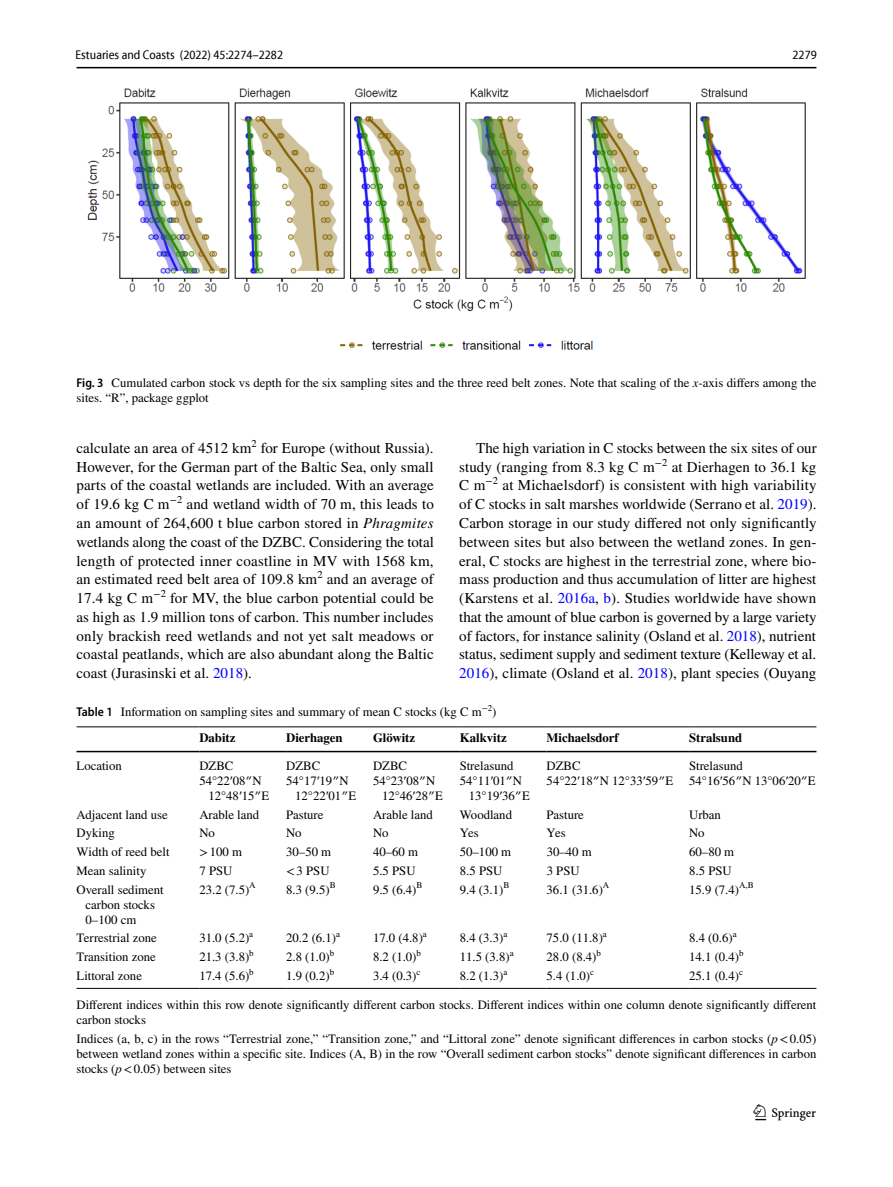
<style>
.page{position:relative;width:893px;height:1187px;background:#fff}
.page>*{position:absolute;margin:0;border:0;box-sizing:border-box;transform-origin:0 0}
.t1{font:22.5px "Springnew Regular 3";color:#000}
.t2{font:15px/18.8px "STIX";letter-spacing:.005em;color:#000;text-align:justify}
.t3{font:12.75px/15px "STIX";color:#000}
.t4{font:700 12.75px "STIX";color:#000}
.t5{font:semi-condensed 12.75px "Myriad Pro Unic";color:#000}
.s1{font-family:"Myriad Pro";font-weight:600;font-stretch:semi-condensed}
.s2{font-style:italic}
.s3{color:#00f}
.s4{font-family:"Times New Roman"}
.s5{font-family:"Code 2000"}
</style>
<div class="page">
<hr style="left:77px;top:67px;width:739px;height:1px;background:#000">
<img style="left:87px;top:88px;width:719px;height:262px">
<hr style="left:77px;top:726px;width:122px;height:1px;background:#000">
<hr style="left:77px;top:750px;width:122px;height:2px;background:#000">
<hr style="left:199px;top:726px;width:87px;height:1px;background:#000">
<hr style="left:199px;top:750px;width:87px;height:2px;background:#000">
<hr style="left:286px;top:726px;width:87px;height:1px;background:#000">
<hr style="left:286px;top:750px;width:87px;height:2px;background:#000">
<hr style="left:373px;top:726px;width:87px;height:1px;background:#000">
<hr style="left:373px;top:750px;width:87px;height:2px;background:#000">
<hr style="left:460px;top:726px;width:87px;height:1px;background:#000">
<hr style="left:460px;top:750px;width:87px;height:2px;background:#000">
<hr style="left:547px;top:726px;width:142px;height:1px;background:#000">
<hr style="left:547px;top:750px;width:142px;height:2px;background:#000">
<hr style="left:689px;top:726px;width:127px;height:1px;background:#000">
<hr style="left:689px;top:750px;width:127px;height:2px;background:#000">
<hr style="left:77px;top:987px;width:122px;height:1px;background:#000">
<hr style="left:199px;top:987px;width:87px;height:1px;background:#000">
<hr style="left:286px;top:987px;width:87px;height:1px;background:#000">
<hr style="left:373px;top:987px;width:87px;height:1px;background:#000">
<hr style="left:460px;top:987px;width:87px;height:1px;background:#000">
<hr style="left:547px;top:987px;width:142px;height:1px;background:#000">
<hr style="left:689px;top:987px;width:127px;height:1px;background:#000">
<p class="t5" style="left:76px;top:50px;width:209px">Estuaries and Coasts (2022) 45:2274–2282</p>
<p class="t5" style="left:793px;top:50px;width:26px">2279</p>
<p class="t3" style="left:77px;top:375px;width:741px"><span class="s1">Fig. 3</span> Cumulated carbon stock vs depth for the six sampling sites and the three reed belt zones. Note that scaling of the <span class="s2">x</span>-axis differs among the sites. “R”, package ggplot</p>
<p class="t2" style="left:77px;top:439px;width:359px">calculate an area of 4512 km<sup>2</sup> for Europe (without Russia).<br>However, for the German part of the Baltic Sea, only small parts of the coastal wetlands are included. With an average of 19.6 kg C m<sup>−2</sup> and wetland width of 70 m, this leads to an amount of 264,600 t blue carbon stored in <span class="s2">Phragmites </span>wetlands along the coast of the DZBC. Considering the total length of protected inner coastline in MV with 1568 km, an estimated reed belt area of 109.8 km<sup>2</sup> and an average of 17.4 kg C m<sup>−2</sup> for MV, the blue carbon potential could be as high as 1.9 million tons of carbon. This number includes only brackish reed wetlands and not yet salt meadows or coastal peatlands, which are also abundant along the Baltic coast (Jurasinski et al. <span class="s3">2018</span>).</p>
<p class="t2" style="left:459px;top:439px;width:359px;text-indent:17px">The high variation in C stocks between the six sites of our study (ranging from 8.3 kg C m<sup>−2</sup> at Dierhagen to 36.1 kg C m<sup>−2</sup> at Michaelsdorf) is consistent with high variability of C stocks in salt marshes worldwide (Serrano et al. <span class="s3">2019</span>).<br>Carbon storage in our study differed not only significantly between sites but also between the wetland zones. In gen&shy;eral, C stocks are highest in the terrestrial zone, where bio&shy;mass production and thus accumulation of litter are highest (Karstens et al. <span class="s3">2016a</span>, <span class="s3">b</span>). Studies worldwide have shown that the amount of blue carbon is governed by a large variety of factors, for instance salinity (Osland et al. <span class="s3">2018</span>), nutrient status, sediment supply and sediment texture (Kelleway et al.<br><span class="s3">2016</span>), climate (Osland et al. <span class="s3">2018</span>), plant species (Ouyang</p>
<p class="t3" style="left:77px;top:705px;width:421px"><span class="s1">Table 1</span> Information on sampling sites and summary of mean C stocks (kg C m<sup>−2</sup>)</p>
<p class="t4" style="left:199px;top:730px;width:38px">Dabitz</p>
<p class="t4" style="left:286px;top:730px;width:58px">Dierhagen</p>
<p class="t4" style="left:373px;top:730px;width:44px">Glöwitz</p>
<p class="t4" style="left:460px;top:730px;width:48px">Kalkvitz</p>
<p class="t4" style="left:547px;top:730px;width:74px">Michaelsdorf</p>
<p class="t4" style="left:689px;top:730px;width:55px">Stralsund</p>
<p class="t3" style="left:77px;top:759px;width:47px">Location</p>
<p class="t3" style="left:199px;top:759px;width:36px">DZBC</p>
<p class="t3" style="left:199px;top:774px;width:64px">54°22<span class="s4">ʹ</span>08<span class="s5">ʺ</span>N</p>
<p class="t3" style="left:208px;top:789px;width:62px">12°48<span class="s4">ʹ</span>15<span class="s5">ʺ</span>E</p>
<p class="t3" style="left:286px;top:759px;width:36px">DZBC</p>
<p class="t3" style="left:286px;top:774px;width:64px">54°17<span class="s4">ʹ</span>19<span class="s5">ʺ</span>N</p>
<p class="t3" style="left:295px;top:789px;width:62px">12°22<span class="s4">ʹ</span>01<span class="s5">ʺ</span>E</p>
<p class="t3" style="left:373px;top:759px;width:36px">DZBC</p>
<p class="t3" style="left:373px;top:774px;width:64px">54°23<span class="s4">ʹ</span>08<span class="s5">ʺ</span>N</p>
<p class="t3" style="left:382px;top:789px;width:62px">12°46<span class="s4">ʹ</span>28<span class="s5">ʺ</span>E</p>
<p class="t3" style="left:460px;top:759px;width:55px">Strelasund</p>
<p class="t3" style="left:460px;top:774px;width:64px">54°11<span class="s4">ʹ</span>01<span class="s5">ʺ</span>N</p>
<p class="t3" style="left:469px;top:789px;width:62px">13°19<span class="s4">ʹ</span>36<span class="s5">ʺ</span>E</p>
<p class="t3" style="left:547px;top:759px;width:128px">DZBC<br>54°22<span class="s4">ʹ</span>18<span class="s5">ʺ</span>N 12°33<span class="s4">ʹ</span>59<span class="s5">ʺ</span>E</p>
<p class="t3" style="left:689px;top:759px;width:128px">Strelasund<br>54°16<span class="s4">ʹ</span>56<span class="s5">ʺ</span>N 13°06<span class="s4">ʹ</span>20<span class="s5">ʺ</span>E</p>
<p class="t3" style="left:77px;top:807px;width:93px">Adjacent land use</p>
<p class="t3" style="left:199px;top:807px;width:61px">Arable land</p>
<p class="t3" style="left:286px;top:807px;width:39px">Pasture</p>
<p class="t3" style="left:373px;top:807px;width:61px">Arable land</p>
<p class="t3" style="left:460px;top:807px;width:54px">Woodland</p>
<p class="t3" style="left:547px;top:807px;width:39px">Pasture</p>
<p class="t3" style="left:689px;top:807px;width:33px">Urban</p>
<p class="t3" style="left:77px;top:826px;width:40px">Dyking</p>
<p class="t3" style="left:199px;top:826px;width:17px">No</p>
<p class="t3" style="left:286px;top:826px;width:17px">No</p>
<p class="t3" style="left:373px;top:826px;width:17px">No</p>
<p class="t3" style="left:460px;top:826px;width:20px">Yes</p>
<p class="t3" style="left:547px;top:826px;width:20px">Yes</p>
<p class="t3" style="left:689px;top:826px;width:17px">No</p>
<p class="t3" style="left:77px;top:845px;width:95px">Width of reed belt</p>
<p class="t3" style="left:199px;top:845px;width:44px">&gt;100 m</p>
<p class="t3" style="left:286px;top:845px;width:46px">30–50 m</p>
<p class="t3" style="left:373px;top:845px;width:46px">40–60 m</p>
<p class="t3" style="left:460px;top:845px;width:53px">50–100 m</p>
<p class="t3" style="left:547px;top:845px;width:46px">30–40 m</p>
<p class="t3" style="left:689px;top:845px;width:46px">60–80 m</p>
<p class="t3" style="left:77px;top:863px;width:71px">Mean salinity</p>
<p class="t3" style="left:199px;top:863px;width:34px">7 PSU</p>
<p class="t3" style="left:286px;top:863px;width:45px">&lt;3 PSU</p>
<p class="t3" style="left:373px;top:863px;width:44px">5.5 PSU</p>
<p class="t3" style="left:460px;top:863px;width:44px">8.5 PSU</p>
<p class="t3" style="left:547px;top:863px;width:34px">3 PSU</p>
<p class="t3" style="left:689px;top:863px;width:44px">8.5 PSU</p>
<p class="t3" style="left:86px;top:882px;width:80px;text-indent:-9px">Overall sediment carbon stocks<br>0–100 cm</p>
<p class="t3" style="left:199px;top:882px;width:58px">23.2 (7.5)<sup>A</sup></p>
<p class="t3" style="left:286px;top:882px;width:51px">8.3 (9.5)<sup>B</sup></p>
<p class="t3" style="left:373px;top:882px;width:51px">9.5 (6.4)<sup>B</sup></p>
<p class="t3" style="left:460px;top:882px;width:51px">9.4 (3.1)<sup>B</sup></p>
<p class="t3" style="left:547px;top:882px;width:64px">36.1 (31.6)<sup>A</sup></p>
<p class="t3" style="left:689px;top:882px;width:66px">15.9 (7.4)<sup>A,B</sup></p>
<p class="t3" style="left:77px;top:931px;width:82px">Terrestrial zone</p>
<p class="t3" style="left:199px;top:931px;width:55px">31.0 (5.2)<sup>a</sup></p>
<p class="t3" style="left:286px;top:931px;width:55px">20.2 (6.1)<sup>a</sup></p>
<p class="t3" style="left:373px;top:931px;width:55px">17.0 (4.8)<sup>a</sup></p>
<p class="t3" style="left:460px;top:931px;width:49px">8.4 (3.3)<sup>a</sup></p>
<p class="t3" style="left:547px;top:931px;width:62px">75.0 (11.8)<sup>a</sup></p>
<p class="t3" style="left:689px;top:931px;width:49px">8.4 (0.6)<sup>a</sup></p>
<p class="t3" style="left:77px;top:950px;width:81px">Transition zone</p>
<p class="t3" style="left:199px;top:950px;width:56px">21.3 (3.8)<sup>b</sup></p>
<p class="t3" style="left:286px;top:950px;width:50px">2.8 (1.0)<sup>b</sup></p>
<p class="t3" style="left:373px;top:950px;width:50px">8.2 (1.0)<sup>b</sup></p>
<p class="t3" style="left:460px;top:950px;width:55px">11.5 (3.8)<sup>a</sup></p>
<p class="t3" style="left:547px;top:950px;width:56px">28.0 (8.4)<sup>b</sup></p>
<p class="t3" style="left:689px;top:950px;width:56px">14.1 (0.4)<sup>b</sup></p>
<p class="t3" style="left:77px;top:968px;width:67px">Littoral zone</p>
<p class="t3" style="left:199px;top:968px;width:56px">17.4 (5.6)<sup>b</sup></p>
<p class="t3" style="left:286px;top:968px;width:50px">1.9 (0.2)<sup>b</sup></p>
<p class="t3" style="left:373px;top:968px;width:49px">3.4 (0.3)<sup>c</sup></p>
<p class="t3" style="left:460px;top:968px;width:49px">8.2 (1.3)<sup>a</sup></p>
<p class="t3" style="left:547px;top:968px;width:49px">5.4 (1.0)<sup>c</sup></p>
<p class="t3" style="left:689px;top:968px;width:55px">25.1 (0.4)<sup>c</sup></p>
<p class="t3" style="left:77px;top:997px;width:741px">Different indices within this row denote significantly different carbon stocks. Different indices within one column denote significantly different carbon stocks</p>
<p class="t3" style="left:77px;top:1031px;width:741px;text-align:justify">Indices (a, b, c) in the rows “Terrestrial zone,” “Transition zone,” and “Littoral zone” denote significant differences in carbon stocks (<span class="s2">p</span>&lt;0.05) between wetland zones within a specific site. Indices (A, B) in the row “Overall sediment carbon stocks” denote significant differences in carbon stocks (<span class="s2">p</span>&lt;0.05) between sites</p>
<h1 class="t1" style="left:755px;top:1104px;width:62px">1 3</h1>
</div>
